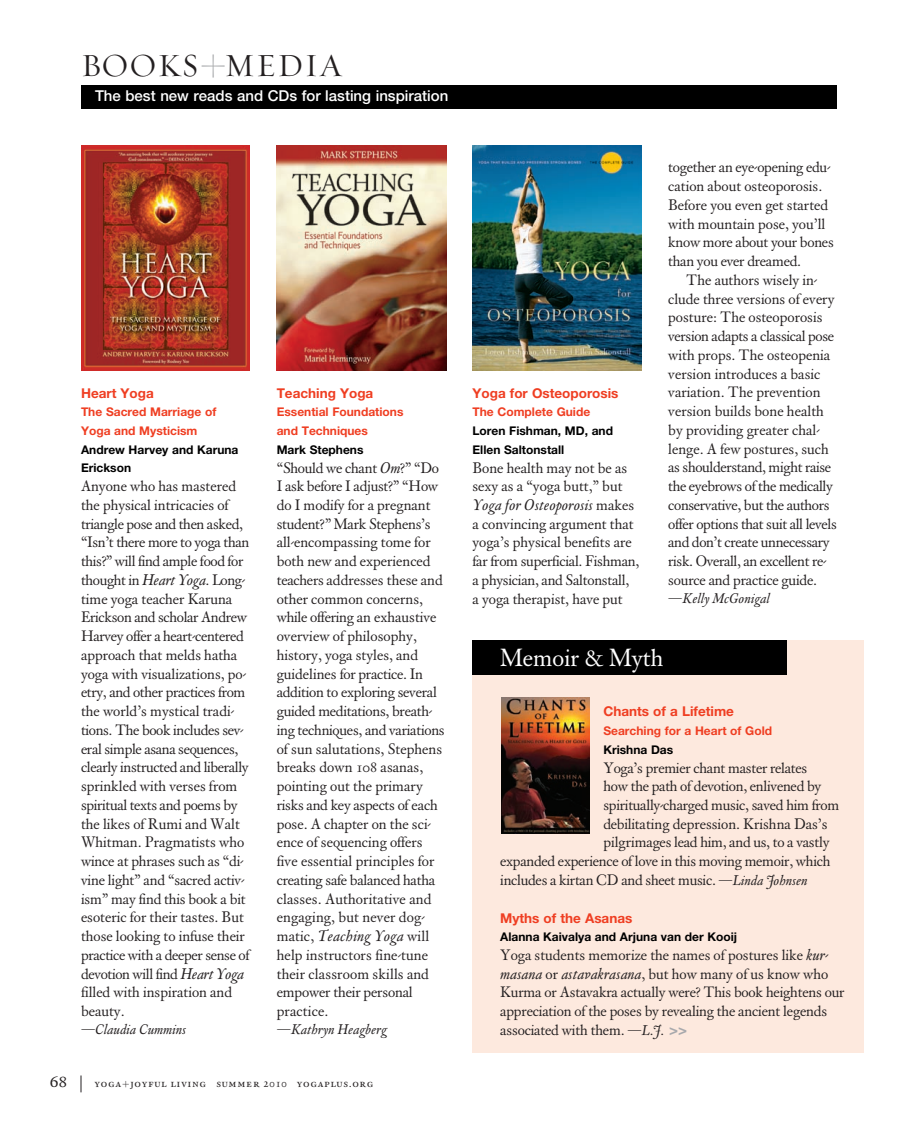
<style>
.page{position:relative;width:918px;height:1134px;background:#fff}
.page>*{position:absolute;margin:0;border:0;box-sizing:border-box;transform-origin:0 0}
.t1{font:32.85px "Requiem Display HTF Roman";letter-spacing:.035em;color:#231f20}
.t2{font:27px "Custodia 6";color:#fff}
.t3{font:21px "Custodia 6 SC";color:#231f20}
.t4{font:16.5px/18.8px "Custodia 6";letter-spacing:-.01em;color:#231f20}
.t5{font:italic 15px "Custodia 6";color:#231f20}
.t6{font:500 15px "Helvetica Neue LT Std";color:#fff}
.t7{font:700 13.5px "Helvetica Neue LT Std";color:#ef3e22}
.t8{font:12.75px "Custodia 6 SC";letter-spacing:.05em;color:#231f20}
.t9{font:700 12px/18.8px "Helvetica Neue LT Std";color:#000}
.t10{font:700 12px/18.8px "Helvetica Neue LT Std";color:#ef3e22}
.s1{font-size:48px;color:#939598}
.s2{font-style:italic}
.s3{font-style:italic;font-size:15px}
.s4{font-family:"Helvetica Neue LT Std";font-weight:700;font-size:15px;color:#a8a9ad}
</style>
<div class="page">
<svg style="left:81px;top:1076px;width:1px;height:16px"></svg>
<div style="left:81px;top:85px;width:756px;height:23px;background:#000"></div>
<img style="left:81px;top:146px;width:169px;height:224px">
<img style="left:277px;top:146px;width:169px;height:224px">
<img style="left:472px;top:146px;width:169px;height:224px">
<div style="left:472px;top:640px;width:392px;height:413px;background:#fde9de"></div>
<div style="left:472px;top:640px;width:315px;height:35px;background:#000"></div>
<img style="left:501px;top:698px;width:89px;height:136px">
<h1 class="t1" style="left:81px;top:46px;width:263px">BOOKS<span class="s1">+</span>MEDIA</h1>
<p class="t6" style="left:95px;top:87px;width:355px">The best new reads and CDs for lasting inspiration</p>
<p class="t7" style="left:81px;top:384px;width:74px">Heart Yoga</p>
<p class="t10" style="left:81px;top:402px;width:137px">The Sacred Marriage of<br>Yoga and Mysticism</p>
<p class="t9" style="left:81px;top:440px;width:159px">Andrew Harvey and Karuna<br>Erickson</p>
<p class="t4" style="left:81px;top:477px;width:170px">Anyone who has mastered the physical intricacies of triangle pose and then asked, “Isn’t there more to yoga than this?” will find ample food for thought in <span class="s2">Heart Yoga</span>. Long&shy;time yoga teacher Karuna<br>Erickson and scholar Andrew<br>Harvey offer a heart-centered approach that melds hatha yoga with visualizations, po&shy;etry, and other practices from the world’s mystical tradi&shy;tions. The book includes sev&shy;eral simple asana sequences, clearly instructed and liberally sprinkled with verses from spiritual texts and poems by the likes of Rumi and Walt<br>Whitman. Pragmatists who wince at phrases such as “di&shy;vine light” and “sacred activ&shy;ism” may find this book a bit esoteric for their tastes. But those looking to infuse their practice with a deeper sense of devotion will find <span class="s2">Heart Yoga </span>filled with inspiration and beauty.</p>
<p class="t5" style="left:81px;top:1021px;width:107px">—Claudia Cummins</p>
<p class="t7" style="left:277px;top:384px;width:98px">Teaching Yoga</p>
<p class="t10" style="left:277px;top:402px;width:128px">Essential Foundations and Techniques</p>
<p class="t9" style="left:277px;top:440px;width:88px">Mark Stephens</p>
<p class="t4" style="left:277px;top:458px;width:169px">“Should we chant <span class="s2">Om</span>?” “Do<br>I ask before I adjust?” “How do I modify for a pregnant student?” Mark Stephens’s all-encompassing tome for both new and experienced teachers addresses these and other common concerns, while offering an exhaustive overview of philosophy, history, yoga styles, and guidelines for practice. In addition to exploring several guided meditations, breath&shy;ing techniques, and variations of sun salutations, Stephens breaks down 108 asanas, pointing out the primary risks and key aspects of each pose. A chapter on the sci&shy;ence of sequencing offers five essential principles for creating safe balanced hatha classes. Authoritative and engaging, but never dog&shy;matic, <span class="s2">Teaching Yoga</span> will help instructors fine-tune their classroom skills and empower their personal practice.</p>
<p class="t5" style="left:277px;top:1021px;width:112px">—Kathryn Heagberg</p>
<p class="t3" style="left:50px;top:1069px;width:19px">68</p>
<p class="t8" style="left:94px;top:1076px;width:281px">yoga+joyful living summer 2010 yogaplus.org</p>
<p class="t7" style="left:472px;top:384px;width:147px">Yoga for Osteoporosis</p>
<p class="t10" style="left:472px;top:402px;width:119px">The Complete Guide</p>
<p class="t9" style="left:472px;top:421px;width:142px">Loren Fishman, MD, and<br>Ellen Saltonstall</p>
<p class="t4" style="left:472px;top:458px;width:168px">Bone health may not be as sexy as a “yoga butt,” but<br><span class="s2">Yoga for Osteoporosis</span> makes a convincing argument that yoga’s physical benefits are far from superficial. Fishman, a physician, and Saltonstall, a yoga therapist, have put</p>
<p class="t4" style="left:668px;top:158px;width:167px">together an eye-opening edu&shy;cation about osteoporosis.<br>Before you even get started with mountain pose, you’ll know more about your bones than you ever dreamed.</p>
<p class="t4" style="left:668px;top:271px;width:170px;text-indent:18px">The authors wisely in&shy;clude three versions of every posture: The osteoporosis version adapts a classical pose with props. The osteopenia version introduces a basic variation. The prevention version builds bone health by providing greater chal&shy;lenge. A few postures, such as shoulderstand, might raise the eyebrows of the medically conservative, but the authors offer options that suit all levels and don’t create unnecessary risk. Overall, an excellent re&shy;source and practice guide.</p>
<p class="t5" style="left:668px;top:590px;width:103px">—Kelly McGonigal</p>
<h2 class="t2" style="left:500px;top:643px;width:165px">Memoir &amp; Myth</h2>
<p class="t7" style="left:603px;top:703px;width:132px">Chants of a Lifetime</p>
<p class="t10" style="left:603px;top:721px;width:170px">Searching for a Heart of Gold</p>
<p class="t9" style="left:603px;top:740px;width:71px">Krishna Das</p>
<p class="t4" style="left:603px;top:758px;width:206px">Yoga’s premier chant master relates</p>
<p class="t4" style="left:603px;top:777px;width:219px">how the path of devotion, enlivened by</p>
<p class="t4" style="left:603px;top:796px;width:237px">spiritually-charged music, saved him from</p>
<p class="t4" style="left:603px;top:815px;width:226px">debilitating depression. Krishna Das’s</p>
<p class="t4" style="left:603px;top:833px;width:228px">pilgrimages lead him, and us, to a vastly</p>
<p class="t4" style="left:500px;top:852px;width:332px">expanded experience of love in this moving memoir, which</p>
<p class="t4" style="left:500px;top:871px;width:309px">includes a kirtan CD and sheet music. <span class="s3">—Linda Johnsen</span></p>
<p class="t7" style="left:500px;top:909px;width:134px">Myths of the Asanas</p>
<p class="t9" style="left:500px;top:927px;width:238px">Alanna Kaivalya and Arjuna van der Kooij</p>
<p class="t4" style="left:500px;top:946px;width:346px">Yoga students memorize the names of postures like <span class="s2">kur&shy;masana</span> or <span class="s2">astavakrasana</span>, but how many of us know who Kurma or Astavakra actually were? This book heightens our appreciation of the poses by revealing the ancient legends associated with them. <span class="s3">—L.J.</span> <span class="s4">&gt;&gt;</span></p>
</div>
